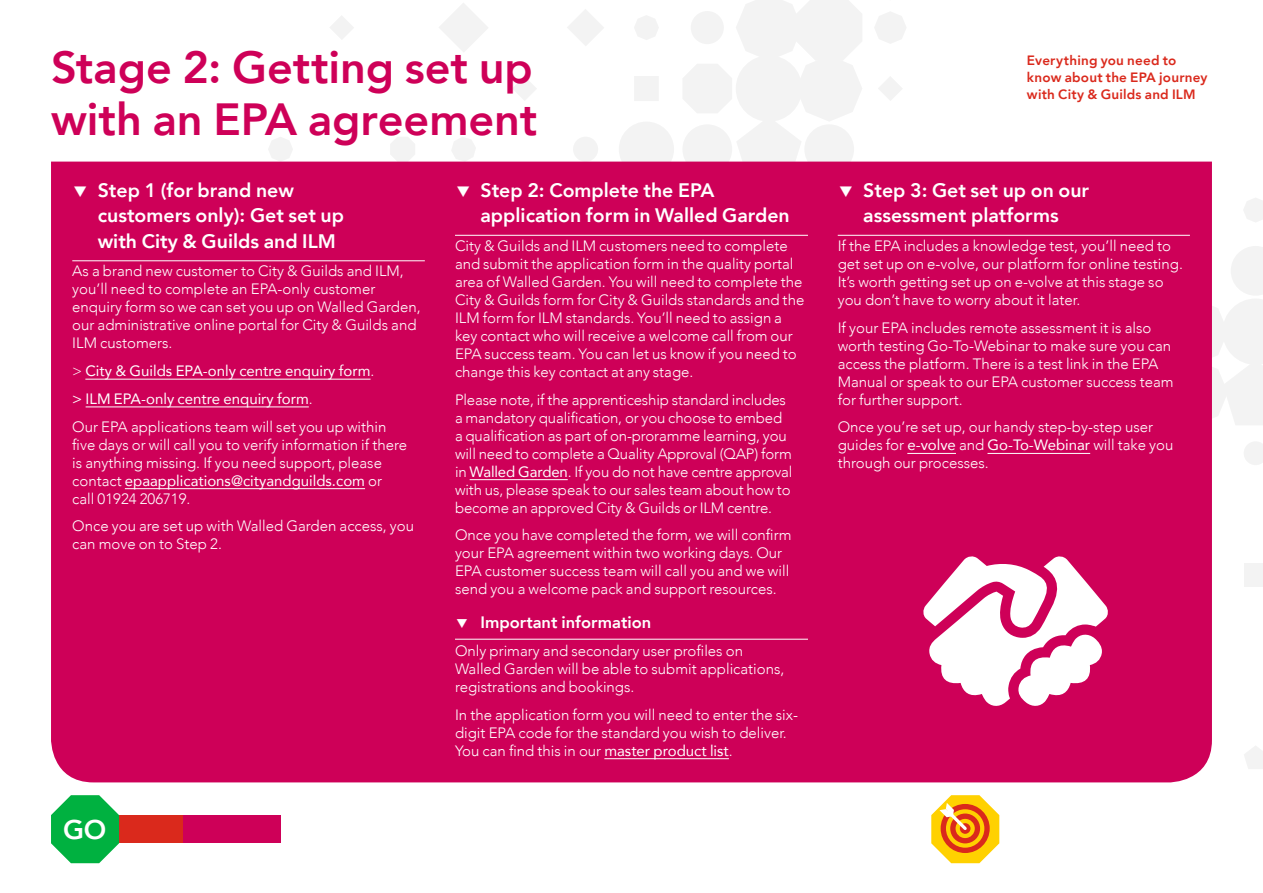
<style>
.page{position:relative;width:1263px;height:893px;background:#fff}
.page>*{position:absolute;margin:0;border:0;box-sizing:border-box;transform-origin:0 0}
.t1{font:800 45px/52.5px "Avenir";color:#ce0058}
.t2{font:800 27px "Avenir";color:#fff}
.t3{font:800 19.5px/25.5px "Avenir";color:#fff}
.t4{font:800 16.5px "Avenir";color:#fff}
.t5{font:300 15px/18px "Avenir";color:#fff}
.t6{font:15px/27.8px "Avenir";color:#fff}
.t7{font:800 13.5px/17.2px "Avenir";letter-spacing:.015em;color:#da291c}
.s1{font-weight:300}
.s2{font-weight:400}
</style>
<div class="page">
<svg style="left:439px;top:3px;width:49px;height:49px"></svg>
<div style="left:619px;top:122px;width:55px;height:55px;background:#f3f3f3;border-radius:50%"></div>
<svg style="left:330px;top:16px;width:24px;height:23px"></svg>
<svg style="left:390px;top:137px;width:25px;height:25px"></svg>
<div style="left:634px;top:76px;width:25px;height:25px;background:#f3f3f3"></div>
<svg style="left:451px;top:137px;width:25px;height:25px"></svg>
<svg style="left:1244px;top:746px;width:19px;height:23px"></svg>
<svg style="left:513px;top:77px;width:23px;height:23px"></svg>
<svg style="left:268px;top:137px;width:25px;height:25px"></svg>
<svg style="left:634px;top:16px;width:25px;height:24px"></svg>
<svg style="left:567px;top:9px;width:37px;height:37px"></svg>
<div style="left:573px;top:137px;width:25px;height:25px;background:#f3f3f3;border-radius:50%"></div>
<svg style="left:682px;top:0;width:581px;height:465px"></svg>
<div style="left:1244px;top:563px;width:19px;height:24px;background:#f3f3f3"></div>
<div style="left:913px;top:0;width:350px;height:176px;background:#fff"></div>
<div style="left:85px;top:815px;width:98px;height:28px;background:#da291c"></div>
<div style="left:183px;top:815px;width:98px;height:28px;background:#ce0058"></div>
<div style="left:51px;top:162px;width:1161px;height:620px;background:#ce0058"></div>
<hr style="left:72px;top:260px;width:353px;height:1px;background:#fff">
<hr style="left:85px;top:379px;width:286px;height:1px;background:#fff">
<hr style="left:86px;top:407px;width:223px;height:1px;background:#fff">
<hr style="left:125px;top:488px;width:240px;height:1px;background:#fff">
<hr style="left:455px;top:235px;width:353px;height:1px;background:#fff">
<hr style="left:470px;top:479px;width:98px;height:1px;background:#fff">
<hr style="left:455px;top:639px;width:353px;height:1px;background:#fff">
<hr style="left:604px;top:758px;width:125px;height:1px;background:#fff">
<hr style="left:838px;top:235px;width:352px;height:1px;background:#fff">
<hr style="left:907px;top:453px;width:49px;height:1px;background:#fff">
<hr style="left:987px;top:453px;width:103px;height:1px;background:#fff">
<svg style="left:922px;top:555px;width:236px;height:153px"></svg>
<svg style="left:51px;top:795px;width:68px;height:68px"></svg>
<svg style="left:931px;top:795px;width:68px;height:68px"></svg>
<h1 class="t1" style="left:51px;top:41px;width:488px">Stage 2: Getting set up with an EPA agreement</h1>
<h3 class="t3" style="left:98px;top:177px;width:248px;text-indent:-26px">▼ Step 1 (for brand new customers only): Get set up with City &amp; Guilds and ILM</h3>
<p class="t5" style="left:72px;top:262px;width:350px">As a brand new customer to City &amp; Guilds and ILM, you’ll need to complete an EPA-only customer enquiry form so we can set you up on Walled Garden, our administrative online portal for City &amp; Guilds and ILM customers.</p>
<p class="t6" style="left:72px;top:357px;width:316px"><span class="s1">&gt;</span> City &amp; Guilds EPA-only centre enquiry form<span class="s1">. </span>&gt; ILM EPA-only centre enquiry form<span class="s1">.<br>Our EPA applications team will set you up within</span></p>
<p class="t5" style="left:72px;top:435px;width:336px">five days or will call you to verify information if there is anything missing. If you need support, please contact <span class="s2">epaapplications@cityandguilds.com</span> or call 01924 206719.</p>
<p class="t5" style="left:72px;top:517px;width:343px">Once you are set up with Walled Garden access, you can move on to Step 2.</p>
<h3 class="t3" style="left:480px;top:177px;width:311px;text-indent:-26px">▼ Step 2: Complete the EPA application form in Walled Garden</h3>
<p class="t5" style="left:455px;top:237px;width:351px">City &amp; Guilds and ILM customers need to complete and submit the application form in the quality portal area of Walled Garden. You will need to complete the City &amp; Guilds form for City &amp; Guilds standards and the ILM form for ILM standards. You’ll need to assign a key contact who will receive a welcome call from our EPA success team. You can let us know if you need to change this key contact at any stage.</p>
<p class="t5" style="left:455px;top:390px;width:339px">Please note, if the apprenticeship standard includes a mandatory qualification, or you choose to embed a qualification as part of on-proramme learning, you will need to complete a Quality Approval (QAP) form in <span class="s2">Walled Garden</span>. If you do not have centre approval with us, please speak to our sales team about how to become an approved City &amp; Guilds or ILM centre.</p>
<p class="t5" style="left:455px;top:526px;width:338px">Once you have completed the form, we will confirm your EPA agreement within two working days. Our EPA customer success team will call you and we will send you a welcome pack and support resources.</p>
<p class="t4" style="left:455px;top:610px;width:198px">▼ Important information</p>
<p class="t5" style="left:455px;top:642px;width:331px">Only primary and secondary user profiles on<br>Walled Garden will be able to submit applications, registrations and bookings.</p>
<p class="t5" style="left:455px;top:705px;width:345px">In the application form you will need to enter the six&shy;digit EPA code for the standard you wish to deliver.<br>You can find this in our <span class="s2">master product list</span>.</p>
<h2 class="t2" style="left:63px;top:808px;width:45px">GO</h2>
<p class="t7" style="left:1027px;top:51px;width:182px">Everything you need to know about the EPA journey with City &amp; Guilds and ILM</p>
<h3 class="t3" style="left:838px;top:177px;width:253px;text-align:center">▼ Step 3: Get set up on our assessment platforms</h3>
<p class="t5" style="left:838px;top:237px;width:347px">If the EPA includes a knowledge test, you’ll need to get set up on e-volve, our platform for online testing.<br>It’s worth getting set up on e-volve at this stage so you don’t have to worry about it later.</p>
<p class="t5" style="left:838px;top:318px;width:337px">If your EPA includes remote assessment it is also worth testing Go-To-Webinar to make sure you can access the platform. There is a test link in the EPA Manual or speak to our EPA customer success team for further support.</p>
<p class="t5" style="left:838px;top:418px;width:337px">Once you’re set up, our handy step-by-step user guides for <span class="s2">e-volve</span> and <span class="s2">Go-To-Webinar</span> will take you through our processes.</p>
</div>
